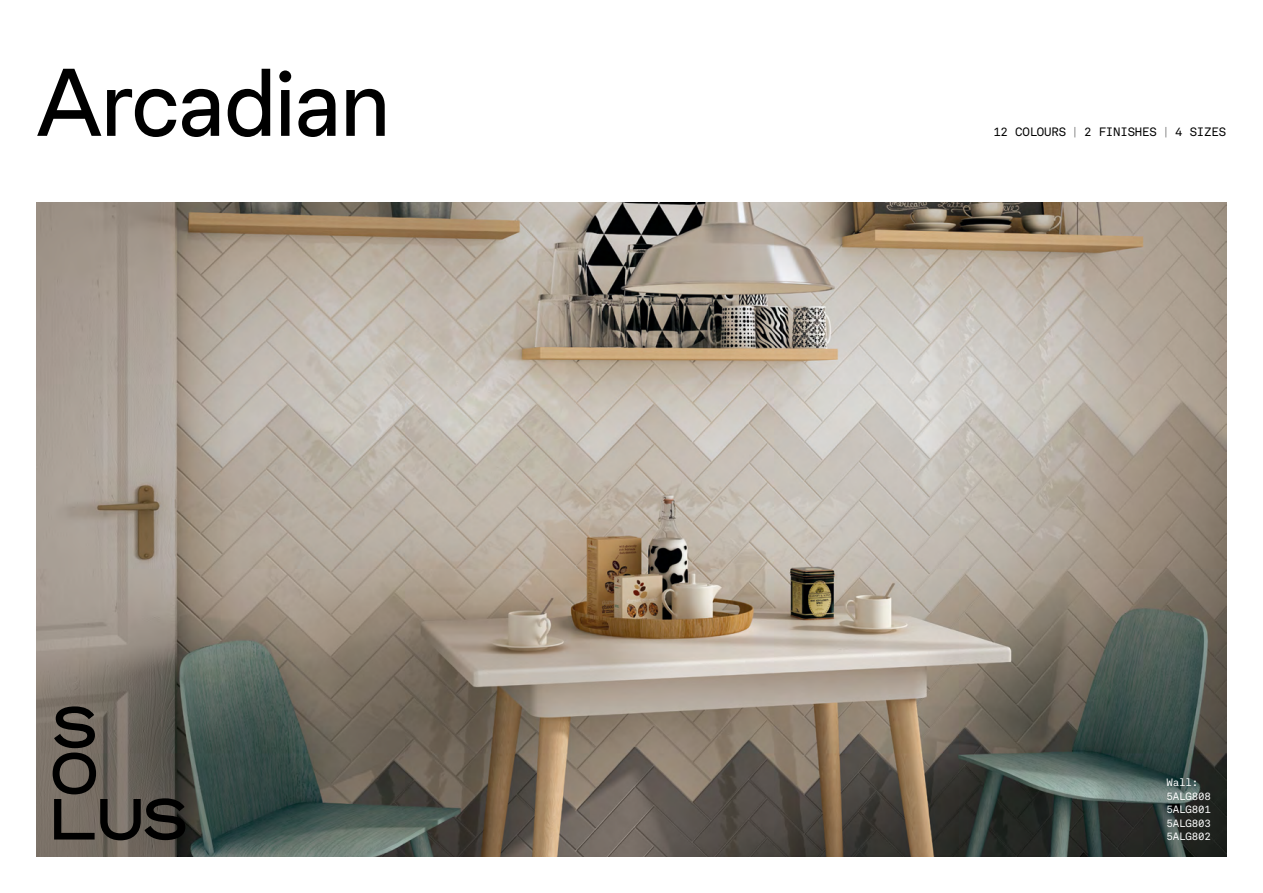
<style>
.page{position:relative;width:1263px;height:893px;background:#fff}
.page>*{position:absolute;margin:0;border:0;box-sizing:border-box;transform-origin:0 0}
.t1{font:95.85px "Chromatic Pro Grotesque";letter-spacing:-.015em;color:#000}
.t2{font:12px "Akkurat Mono LL";letter-spacing:-.015em;color:#000}
.t3{font:10.5px/13.5px "Akkurat Mono LL";letter-spacing:-.015em;color:#fff}
</style>
<div class="page">
<img style="left:37px;top:202px;width:1189px;height:654px">
<svg style="left:53px;top:706px;width:132px;height:134px;background:#544f48"></svg>
<h1 class="t1" style="left:36px;top:42px;width:356px">Arcadian</h1>
<p class="t2" style="left:993px;top:123px;width:234px">12 COLOURS | 2 FINISHES | 4 SIZES</p>
<p class="t3" style="left:1166px;top:775px;width:46px">Wall:<br>5ALG808<br>5ALG801<br>5ALG803<br>5ALG802</p>
</div>
